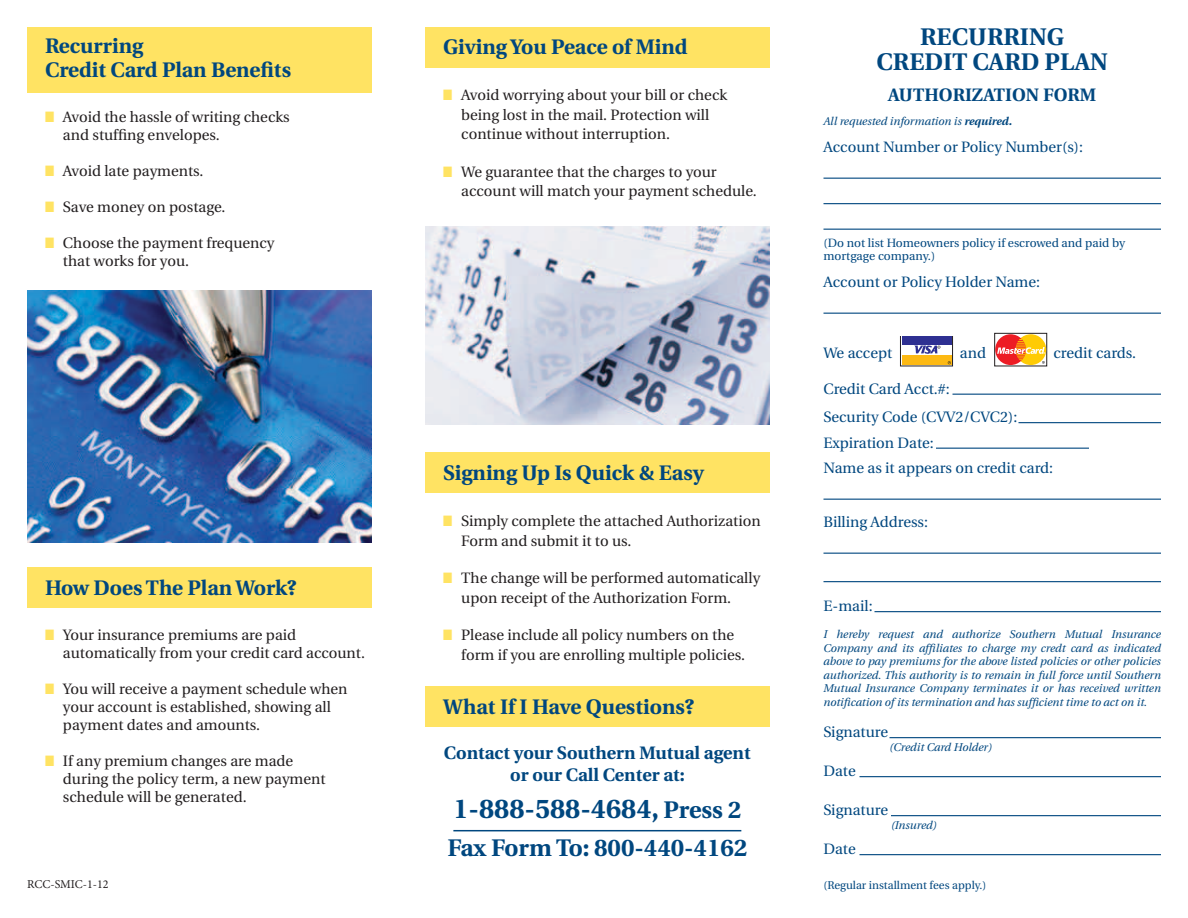
<style>
.page{position:relative;width:1188px;height:918px;background:#fff}
.page>*{position:absolute;margin:0;border:0;box-sizing:border-box;transform-origin:0 0}
.t1{font:700 27px "Utopia";color:#00477f}
.t2{font:700 24px/25.5px "Utopia";color:#00477f;text-align:center}
.t3{font:700 21px/24px "Utopia";color:#00477f}
.t4{font:700 18px/22.5px "Utopia";color:#00477f;text-align:center}
.t5{font:15px/18px "Utopia";color:#231f20}
.t6{font:15px/28.5px "Utopia";color:#00477f}
.t7{font:12px/13.5px "Utopia";color:#00477f}
.t8{font:12px "Minion Pro";letter-spacing:-.005em;color:#231f20}
.t9{font:italic 11.25px/13.5px "Utopia";color:#00477f;text-align:justify}
.t10{font:11.25px "Utopia";color:#00477f}
.s1{color:#ffe363}
.s2{font-size:24px}
.s3{font-weight:700}
</style>
<div class="page">
<div style="left:27px;top:567px;width:344px;height:41px;background:#ffe363"></div>
<div style="left:27px;top:27px;width:344px;height:66px;background:#ffe363"></div>
<div style="left:425px;top:27px;width:345px;height:41px;background:#ffe363"></div>
<div style="left:425px;top:452px;width:345px;height:41px;background:#ffe363"></div>
<div style="left:425px;top:686px;width:345px;height:41px;background:#ffe363"></div>
<img style="left:27px;top:290px;width:344px;height:252px">
<img style="left:425px;top:227px;width:345px;height:198px">
<hr style="left:453px;top:830px;width:288px;height:1px;background:#00477f">
<hr style="left:824px;top:178px;width:337px;height:1px;background:#00477f">
<hr style="left:824px;top:203px;width:337px;height:1px;background:#00477f">
<hr style="left:824px;top:229px;width:337px;height:1px;background:#00477f">
<hr style="left:824px;top:313px;width:337px;height:1px;background:#00477f">
<hr style="left:952px;top:394px;width:209px;height:1px;background:#00477f">
<hr style="left:1018px;top:422px;width:143px;height:1px;background:#00477f">
<hr style="left:936px;top:448px;width:153px;height:1px;background:#00477f">
<hr style="left:824px;top:499px;width:337px;height:1px;background:#00477f">
<hr style="left:824px;top:553px;width:337px;height:1px;background:#00477f">
<hr style="left:824px;top:581px;width:337px;height:1px;background:#00477f">
<hr style="left:874px;top:611px;width:287px;height:1px;background:#00477f">
<hr style="left:890px;top:737px;width:271px;height:1px;background:#00477f">
<hr style="left:860px;top:776px;width:301px;height:1px;background:#00477f">
<hr style="left:891px;top:815px;width:270px;height:1px;background:#00477f">
<hr style="left:860px;top:854px;width:301px;height:1px;background:#00477f">
<div style="left:994px;top:333px;width:53px;height:33px;border:1px solid #231f20"></div>
<div style="left:1015px;top:334px;width:31px;height:31px;background:#ffcb04;border-radius:50%"></div>
<div style="left:995px;top:334px;width:31px;height:31px;background:#ed1c24;border-radius:50%"></div>
<svg style="left:997px;top:339px;width:48px;height:25px"></svg>
<svg style="left:900px;top:336px;width:53px;height:30px"></svg>
<h3 class="t3" style="left:45px;top:34px;width:248px">Recurring<br>Credit Card Plan Benefits</h3>
<p class="t5" style="left:63px;top:108px;width:228px;text-indent:-18px"><span class="s1">■</span> Avoid the hassle of writing checks and stuffing envelopes.</p>
<p class="t5" style="left:45px;top:162px;width:160px"><span class="s1">■</span> Avoid late payments.</p>
<p class="t5" style="left:45px;top:198px;width:182px"><span class="s1">■</span> Save money on postage.</p>
<p class="t5" style="left:63px;top:234px;width:213px;text-indent:-18px"><span class="s1">■</span> Choose the payment frequency that works for you.</p>
<h3 class="t3" style="left:45px;top:576px;width:253px">How Does The Plan Work?</h3>
<p class="t5" style="left:63px;top:626px;width:304px;text-indent:-18px"><span class="s1">■</span> Your insurance premiums are paid automatically from your credit card account.</p>
<p class="t5" style="left:63px;top:680px;width:286px;text-indent:-18px"><span class="s1">■</span> You will receive a payment schedule when your account is established, showing all payment dates and amounts.</p>
<p class="t5" style="left:63px;top:752px;width:264px;text-indent:-18px"><span class="s1">■</span> If any premium changes are made during the policy term, a new payment schedule will be generated.</p>
<p class="t8" style="left:27px;top:876px;width:83px">RCC-SMIC-1-12</p>
<h3 class="t3" style="left:443px;top:35px;width:246px">Giving You Peace of Mind</h3>
<p class="t5" style="left:461px;top:86px;width:268px;line-height:19.5px;text-indent:-18px"><span class="s1">■</span> Avoid worrying about your bill or check being lost in the mail. Protection will continue without interruption.</p>
<p class="t5" style="left:461px;top:162px;width:297px;line-height:19.5px;text-indent:-18px"><span class="s1">■</span> We guarantee that the charges to your account will match your payment schedule.</p>
<h3 class="t3" style="left:443px;top:461px;width:262px">Signing Up Is Quick &amp; Easy</h3>
<p class="t5" style="left:461px;top:512px;width:301px;line-height:19.5px;text-indent:-18px"><span class="s1">■</span> Simply complete the attached Authorization<br>Form and submit it to us.</p>
<p class="t5" style="left:461px;top:568px;width:301px;line-height:19.5px;text-indent:-18px"><span class="s1">■</span> The change will be performed automatically upon receipt of the Authorization Form.</p>
<p class="t5" style="left:461px;top:625px;width:285px;line-height:19.5px;text-indent:-18px"><span class="s1">■</span> Please include all policy numbers on the form if you are enrolling multiple policies.</p>
<h3 class="t3" style="left:443px;top:695px;width:253px">What If I Have Questions?</h3>
<p class="t4" style="left:444px;top:741px;width:308px">Contact your Southern Mutual agent or our Call Center at:</p>
<h1 class="t1" style="left:453px;top:793px;width:289px">1-888-588-4684, <span class="s2">Press 2</span></h1>
<h2 class="t2" style="left:447px;top:835px;width:302px">Fax Form To: 800-440-4162</h2>
<h2 class="t2" style="left:876px;top:24px;width:233px">RECURRING<br>CREDIT CARD PLAN</h2>
<p class="t4" style="left:888px;top:84px;width:210px">AUTHORIZATION FORM</p>
<p class="t9" style="left:824px;top:115px;width:190px">All requested information is <span class="s3">required.</span></p>
<p class="t6" style="left:824px;top:133px;width:261px">Account Number or Policy Number(s):</p>
<p class="t7" style="left:824px;top:236px;width:303px">(Do not list Homeowners policy if escrowed and paid by mortgage company.)</p>
<p class="t6" style="left:824px;top:268px;width:218px">Account or Policy Holder Name:</p>
<p class="t6" style="left:824px;top:339px;width:70px">We accept</p>
<p class="t6" style="left:960px;top:339px;width:28px">and</p>
<p class="t6" style="left:1054px;top:339px;width:84px">credit cards.</p>
<p class="t6" style="left:824px;top:375px;width:195px">Credit Card Acct.#:<br>Security Code (CVV2/CVC2):</p>
<p class="t6" style="left:824px;top:430px;width:231px;line-height:25.5px">Expiration Date:<br>Name as it appears on credit card:</p>
<p class="t6" style="left:824px;top:508px;width:106px">Billing Address:</p>
<p class="t6" style="left:824px;top:592px;width:51px">E-mail:</p>
<p class="t9" style="left:824px;top:628px;width:339px">I hereby request and authorize Southern Mutual Insurance Company and its affiliates to charge my credt card as indicated above to pay premiums for the above listed policies or other policies authorized. This authority is to remain in full force until Southern Mutual Insurance Company terminates it or has received written notification of its termination and has sufficient time to act on it.</p>
<p class="t6" style="left:824px;top:718px;width:66px">Signature</p>
<p class="t9" style="left:890px;top:740px;width:104px">(Credit Card Holder)</p>
<p class="t6" style="left:824px;top:757px;width:34px">Date</p>
<p class="t6" style="left:824px;top:796px;width:66px">Signature</p>
<p class="t9" style="left:891px;top:818px;width:47px">(Insured)</p>
<p class="t6" style="left:824px;top:835px;width:34px">Date</p>
<p class="t10" style="left:824px;top:879px;width:164px">(Regular installment fees apply.)</p>
</div>
